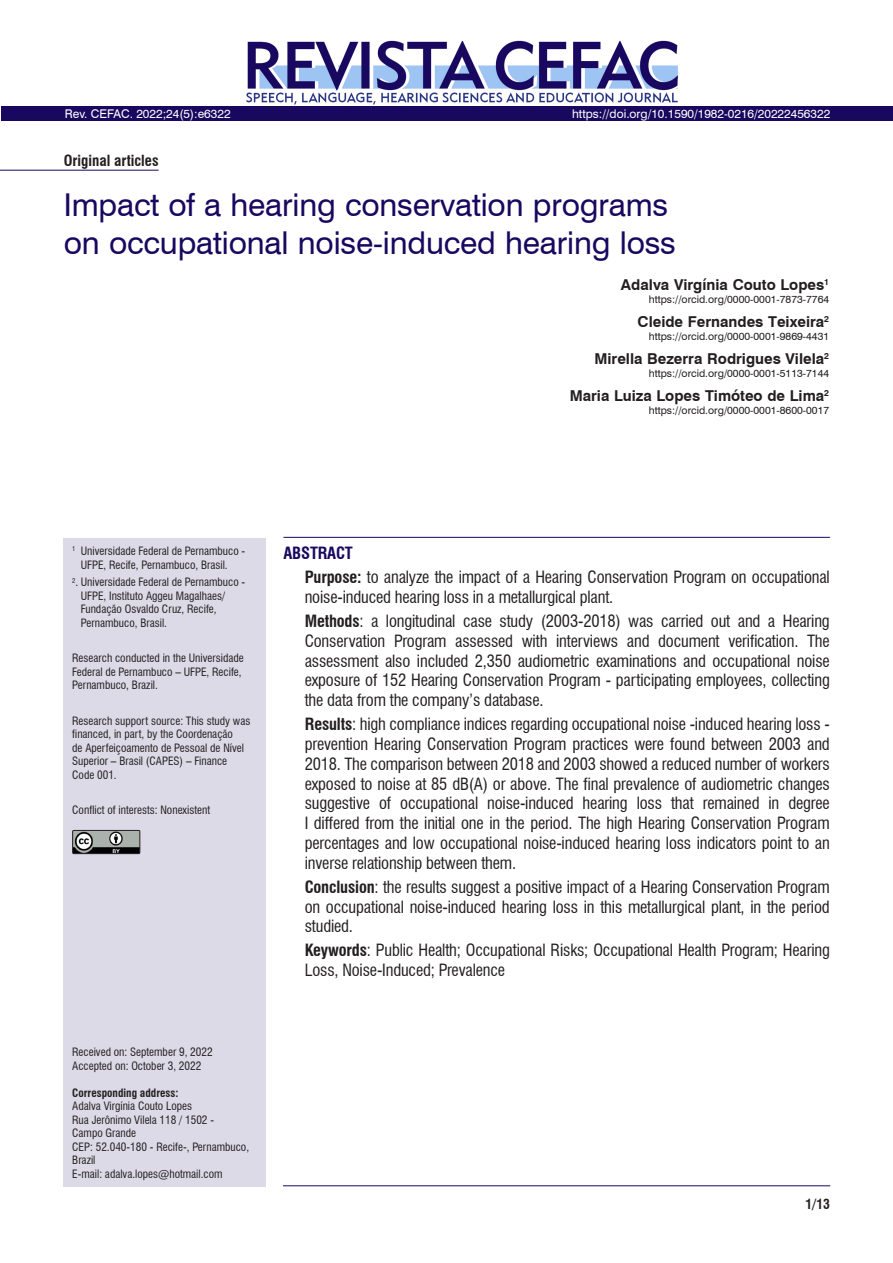
<style>
.page{position:relative;width:893px;height:1263px;background:#fff}
.page>*{position:absolute;margin:0;border:0;box-sizing:border-box;transform-origin:0 0}
.Titulo_só_inglês{font:31.5px/37.8px "Swiss 721 BT";letter-spacing:-.005em;color:#18085f}
.Resumo_só_ingles{font:condensed 16.5px/19.8px "Swiss 721 BT";letter-spacing:-.01em;color:#231f20;text-align:justify}
.Resumo_título_-_só{font:700 condensed 16.5px "Swiss 721 BT";letter-spacing:-.01em;color:#18085f}
.Autor{font:700 15px "Swiss 721 BT";color:#231f20}
.Tipo_de_artigo{font:700 condensed 15px "Swiss 721 BT";color:#231f20}
.Cabeço_autor_esquer{font:700 condensed 13.5px "Swiss 721 BT";color:#231f20}
.DOI_-_variável_1{font:12px "Swiss 721 BT";color:#fff}
.Legenda_bibliográfi{font:12px "Swiss 721 BT";color:#fff}
.Notas_sem_paragrafo{font:condensed 11.25px/13.5px "Swiss 721 BT";color:#231f20}
.Notas{font:condensed 11.25px/13.5px "Swiss 721 BT";color:#231f20}
.Endereço_correspond{font:condensed 11.25px/13.5px "Swiss 721 BT";color:#231f20}
.Endereço_correspond-2{font:700 condensed 11.25px "Swiss 721 BT";color:#231f20}
.ORCID{font:10.5px "Swiss 721 BT";color:#231f20}
.s1{font-weight:700}
</style>
<div class="page">
<div style="left:64px;top:538px;width:202px;height:648px;background:#dcdae7"></div>
<img style="left:74px;top:832px;width:64px;height:20px">
<div style="left:72px;top:830px;width:68px;height:24px;border:1px solid #231f20"></div>
<hr style="left:283px;top:537px;width:547px;height:1px;background:#18085f">
<hr style="left:283px;top:1185px;width:547px;height:1px;background:#18085f">
<hr style="left:0;top:170px;width:159px;height:1px;background:#18085f">
<img style="left:246px;top:40px;width:432px;height:65px">
<div style="left:1px;top:106px;width:892px;height:15px;background:#18085f"></div>
<p class="Legenda_bibliográfi" style="left:65px;top:106px;width:167px">Rev. CEFAC. 2022;24(5):e6322</p>
<p class="DOI_-_variável_1" style="left:572px;top:106px;width:260px">https://doi.org/10.1590/1982-0216/20222456322</p>
<p class="Tipo_de_artigo" style="left:64px;top:152px;width:96px">Original articles</p>
<p class="Titulo_só_inglês" style="left:64px;top:185px;width:614px">Impact of a hearing conservation programs on occupational noise-induced hearing loss</p>
<p class="Autor" style="left:621px;top:274px;width:210px">Adalva Virgínia Couto Lopes<sup>1</sup></p>
<p class="ORCID" style="left:649px;top:292px;width:182px">https://orcid.org/0000-0001-7873-7764</p>
<p class="Autor" style="left:637px;top:311px;width:193px">Cleide Fernandes Teixeira<sup>2</sup></p>
<p class="ORCID" style="left:649px;top:329px;width:182px">https://orcid.org/0000-0001-9869-4431</p>
<p class="Autor" style="left:594px;top:348px;width:236px">Mirella Bezerra Rodrigues Vilela<sup>2</sup></p>
<p class="ORCID" style="left:649px;top:366px;width:182px">https://orcid.org/0000-0001-5113-7144</p>
<p class="Autor" style="left:570px;top:385px;width:261px">Maria Luiza Lopes Timóteo de Lima<sup>2</sup></p>
<p class="ORCID" style="left:649px;top:403px;width:182px">https://orcid.org/0000-0001-8600-0017</p>
<p class="Notas" style="left:81px;top:544px;width:166px;text-indent:-9px"><sup>1</sup> Universidade Federal de Pernambuco -<br>UFPE, Recife, Pernambuco, Brasil.</p>
<p class="Notas" style="left:81px;top:575px;width:166px;text-indent:-9px"><sup>2</sup>. Universidade Federal de Pernambuco -<br>UFPE, Instituto Aggeu Magalhaes/<br>Fundação Osvaldo Cruz, Recife,<br>Pernambuco, Brasil.</p>
<p class="Notas_sem_paragrafo" style="left:72px;top:651px;width:173px">Research conducted in the Universidade<br>Federal de Pernambuco – UFPE, Recife,<br>Pernambuco, Brazil.</p>
<p class="Notas_sem_paragrafo" style="left:72px;top:714px;width:180px">Research support source: This study was financed, in part, by the Coordenação<br>de Aperfeiçoamento de Pessoal de Nível<br>Superior – Brasil (CAPES) – Finance<br>Code 001.</p>
<p class="Notas" style="left:72px;top:803px;width:139px">Conflict of interests: Nonexistent</p>
<p class="Endereço_correspond" style="left:72px;top:1045px;width:142px">Received on: September 9, 2022</p>
<p class="Endereço_correspond" style="left:72px;top:1059px;width:131px">Accepted on: October 3, 2022</p>
<p class="Endereço_correspond-2" style="left:72px;top:1086px;width:108px">Corresponding address:</p>
<p class="Endereço_correspond" style="left:72px;top:1099px;width:121px">Adalva Virgínia Couto Lopes</p>
<p class="Endereço_correspond" style="left:72px;top:1113px;width:143px">Rua Jerônimo Vilela 118 / 1502 -<br>Campo Grande</p>
<p class="Endereço_correspond" style="left:72px;top:1140px;width:178px">CEP: 52.040-180 - Recife-, Pernambuco,<br>Brazil</p>
<p class="Endereço_correspond" style="left:72px;top:1167px;width:152px">E-mail: adalva.lopes@hotmail.com</p>
<p class="Resumo_título_-_só" style="left:283px;top:543px;width:71px">ABSTRACT</p>
<p class="Resumo_só_ingles" style="left:305px;top:567px;width:527px"><span class="s1">Purpose:</span> to analyze the impact of a Hearing Conservation Program on occupational noise-induced hearing loss in a metallurgical plant.</p>
<p class="Resumo_só_ingles" style="left:305px;top:611px;width:527px"><span class="s1">Methods</span>: a longitudinal case study (2003-2018) was carried out and a Hearing Conservation Program assessed with interviews and document verification. The assessment also included 2,350 audiometric examinations and occupational noise exposure of 152 Hearing Conservation Program - participating employees, collecting the data from the company’s database.</p>
<p class="Resumo_só_ingles" style="left:305px;top:714px;width:527px"><span class="s1">Results</span>: high compliance indices regarding occupational noise -induced hearing loss - prevention Hearing Conservation Program practices were found between 2003 and 2018. The comparison between 2018 and 2003 showed a reduced number of workers exposed to noise at 85 dB(A) or above. The final prevalence of audiometric changes suggestive of occupational noise-induced hearing loss that remained in degree I differed from the initial one in the period. The high Hearing Conservation Program percentages and low occupational noise-induced hearing loss indicators point to an inverse relationship between them.</p>
<p class="Resumo_só_ingles" style="left:305px;top:877px;width:527px"><span class="s1">Conclusion</span>: the results suggest a positive impact of a Hearing Conservation Program on occupational noise-induced hearing loss in this metallurgical plant, in the period studied.</p>
<p class="Resumo_só_ingles" style="left:305px;top:940px;width:527px"><span class="s1">Keywords</span>: Public Health; Occupational Risks; Occupational Health Program; Hearing<br>Loss, Noise-Induced; Prevalence</p>
<p class="Cabeço_autor_esquer" style="left:805px;top:1195px;width:26px">1/13</p>
</div>
